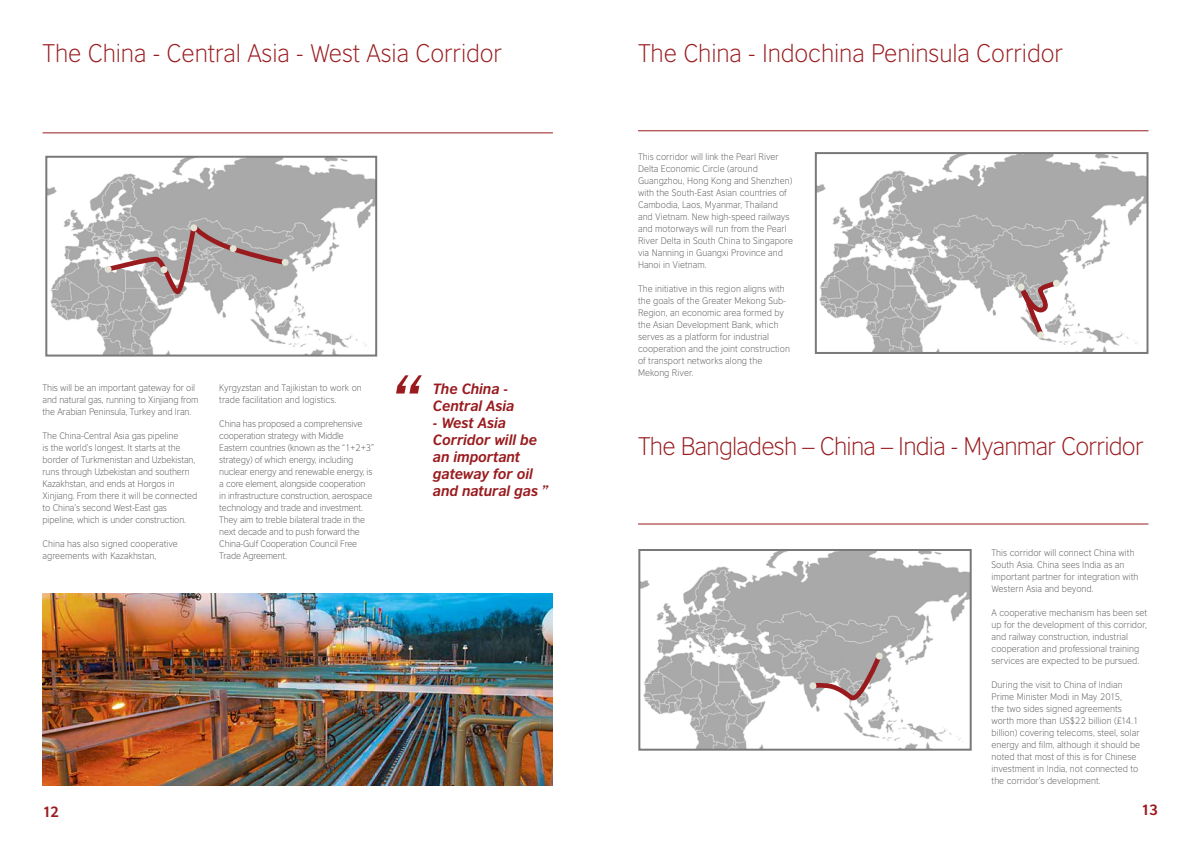
<style>
.page{position:relative;width:1191px;height:842px;background:#fff}
.page>*{position:absolute;margin:0;border:0;box-sizing:border-box;transform-origin:0 0}
.t1{font:300 24px "British Council Sans";letter-spacing:-.005em;color:#991b1e}
.t2{font:300 24px "British Council Sans";letter-spacing:-.03em;color:#991b1e}
.t3{font:italic 700 14px/17px "British Council Sans";letter-spacing:-.005em;color:#991b1e}
.t4{font:700 14px "British Council Sans";color:#991b1e}
.t5{font:300 9px/12px "British Council Sans";color:#58595b}
.t6{font:300 9px/12px "British Council Sans";letter-spacing:-.02em;color:#58595b}
</style>
<div class="page">
<hr style="left:43px;top:132px;width:510px;height:1px;background:#991b1e">
<hr style="left:638px;top:130px;width:510px;height:1px;background:#991b1e">
<hr style="left:638px;top:524px;width:510px;height:1px;background:#991b1e">
<svg style="left:396px;top:375px;width:26px;height:18px"></svg>
<img style="left:43px;top:593px;width:510px;height:192px">
<img style="left:48px;top:159px;width:326px;height:195px">
<div style="left:45px;top:156px;width:332px;height:201px;border:2px solid #7a797a"></div>
<svg style="left:103px;top:223px;width:187px;height:71px"></svg>
<div style="left:105px;top:266px;width:7px;height:7px;background:#e4e5d7;border-radius:50%"></div>
<div style="left:160px;top:266px;width:7px;height:7px;background:#e4e5d7;border-radius:50%"></div>
<div style="left:190px;top:224px;width:7px;height:7px;background:#e4e5d7;border-radius:50%"></div>
<div style="left:230px;top:245px;width:7px;height:7px;background:#e4e5d7;border-radius:50%"></div>
<div style="left:282px;top:259px;width:7px;height:7px;background:#e4e5d7;border-radius:50%"></div>
<img style="left:818px;top:155px;width:327px;height:196px">
<div style="left:815px;top:152px;width:333px;height:202px;border:2px solid #7a797a"></div>
<svg style="left:1013px;top:279px;width:47px;height:60px"></svg>
<div style="left:1053px;top:280px;width:7px;height:7px;background:#e4e5d7;border-radius:50%"></div>
<div style="left:1017px;top:283px;width:7px;height:7px;background:#e4e5d7;border-radius:50%"></div>
<div style="left:1037px;top:331px;width:7px;height:7px;background:#e4e5d7;border-radius:50%"></div>
<img style="left:641px;top:552px;width:327px;height:196px">
<div style="left:638px;top:549px;width:333px;height:202px;border:2px solid #7a797a"></div>
<svg style="left:811px;top:652px;width:72px;height:52px"></svg>
<div style="left:875px;top:653px;width:7px;height:6px;background:#e4e5d7;border-radius:50%"></div>
<div style="left:809px;top:682px;width:7px;height:7px;background:#e4e5d7;border-radius:50%"></div>
<h1 class="t1" style="left:43px;top:39px;width:461px">The China - Central Asia - West Asia Corridor</h1>
<h1 class="t1" style="left:638px;top:39px;width:426px">The China - Indochina Peninsula Corridor</h1>
<p class="t5" style="left:43px;top:381px;width:157px">This will be an important gateway for oil and natural gas, running to Xinjiang from the Arabian Peninsula, Turkey and Iran.</p>
<p class="t5" style="left:43px;top:429px;width:156px">The China-Central Asia gas pipeline<br>is the world’s longest. It starts at the border of Turkmenistan and Uzbekistan, runs through Uzbekistan and southern Kazakhstan, and ends at Horgos in Xinjiang. From there it will be connected to China’s second West-East gas pipeline, which is under construction.</p>
<p class="t5" style="left:43px;top:537px;width:137px">China has also signed cooperative agreements with Kazakhstan,</p>
<p class="t5" style="left:219px;top:381px;width:144px">Kyrgyzstan and Tajikistan to work on trade facilitation and logistics.</p>
<p class="t6" style="left:219px;top:417px;width:156px">China has proposed a comprehensive cooperation strategy with Middle Eastern countries (known as the “1+2+3” strategy) of which energy, including nuclear energy and renewable energy, is a core element, alongside cooperation in infrastructure construction, aerospace technology and trade and investment.<br>They aim to treble bilateral trade in the next decade and to push forward the China-Gulf Cooperation Council Free Trade Agreement.</p>
<h2 class="t3" style="left:433px;top:380px;width:83px">The China -<br>Central Asia</h2>
<h2 class="t3" style="left:433px;top:414px;width:117px">- West Asia<br>Corridor will be an important gateway for oil and natural gas ”</h2>
<p class="t5" style="left:638px;top:151px;width:156px">This corridor will link the Pearl River Delta Economic Circle (around Guangzhou, Hong Kong and Shenzhen) with the South-East Asian countries of Cambodia, Laos, Myanmar, Thailand and Vietnam. New high-speed railways and motorways will run from the Pearl River Delta in South China to Singapore via Nanning in Guangxi Province and Hanoi in Vietnam.</p>
<p class="t5" style="left:638px;top:283px;width:153px">The initiative in this region aligns with the goals of the Greater Mekong Sub-Region, an economic area formed by the Asian Development Bank, which serves as a platform for industrial cooperation and the joint construction of transport networks along the Mekong River.</p>
<h1 class="t2" style="left:638px;top:432px;width:507px">The Bangladesh – China – India - Myanmar Corridor</h1>
<p class="t5" style="left:991px;top:547px;width:148px">This corridor will connect China with South Asia. China sees India as an important partner for integration with Western Asia and beyond.</p>
<p class="t5" style="left:991px;top:607px;width:157px">A cooperative mechanism has been set up for the development of this corridor, and railway construction, industrial cooperation and professional training services are expected to be pursued.</p>
<p class="t5" style="left:991px;top:679px;width:150px">During the visit to China of Indian Prime Minister Modi in May 2015,<br>the two sides signed agreements worth more than US$22 billion (£14.1 billion) covering telecoms, steel, solar energy and film, although it should be noted that most of this is for Chinese investment in India, not connected to the corridor’s development.</p>
<h2 class="t4" style="left:43px;top:803px;width:18px">12</h2>
<h2 class="t4" style="left:1141px;top:801px;width:18px">13</h2>
</div>
